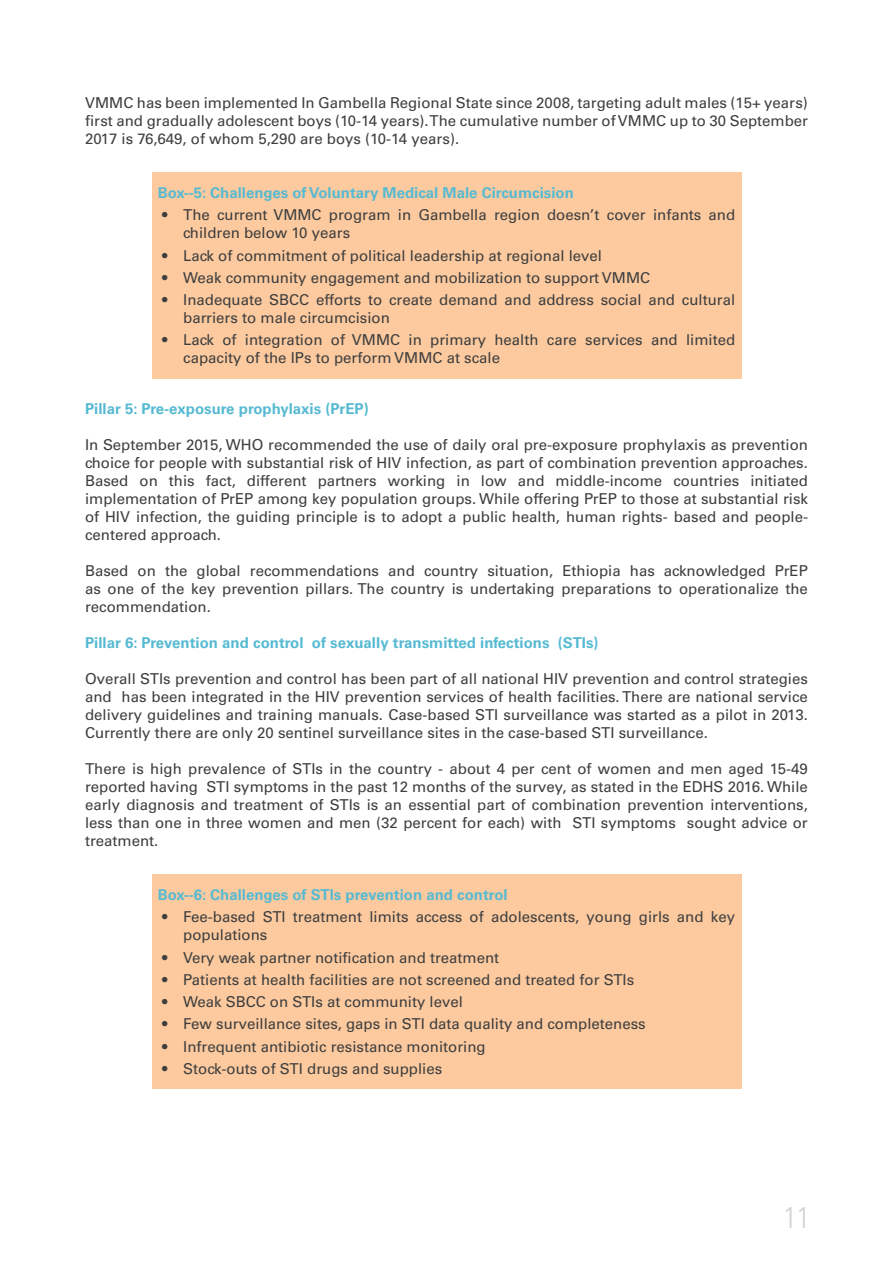
<style>
.page{position:relative;width:893px;height:1263px;background:#fff}
.page>*{position:absolute;margin:0;border:0;box-sizing:border-box;transform-origin:0 0}
.t1{font:300 condensed 30px "Univers";color:#d1d2d4}
.Body{font:15px/18px "Univers";color:#3e3e3f;text-align:justify}
.Title_3{font:700 15px "Univers";color:#57bad2}
</style>
<div class="page">
<div style="left:152px;top:172px;width:589px;height:206px;background:#fcca9e"></div>
<div style="left:152px;top:874px;width:589px;height:215px;background:#fcca9e"></div>
<p class="Body" style="left:85px;top:94px;width:724px">VMMC has been implemented In Gambella Regional State since 2008, targeting adult males (15+ years) first and gradually adolescent boys (10-14 years). The cumulative number of VMMC up to 30 September 2017 is 76,649, of whom 5,290 are boys (10-14 years).</p>
<p class="Title_3" style="left:158px;top:184px;width:418px">Box--5: Challenges of Voluntary Medical Male Circumcision</p>
<p class="Body" style="left:183px;top:206px;width:554px;text-indent:-21px">• The current VMMC program in Gambella region doesn’t cover infants and children below 10 years</p>
<p class="Body" style="left:162px;top:246px;width:441px">• Lack of commitment of political leadership at regional level</p>
<p class="Body" style="left:162px;top:269px;width:490px">• Weak community engagement and mobilization to support VMMC</p>
<p class="Body" style="left:183px;top:291px;width:554px;text-indent:-21px">• Inadequate SBCC efforts to create demand and address social and cultural barriers to male circumcision</p>
<p class="Body" style="left:183px;top:331px;width:554px;text-indent:-21px">• Lack of integration of VMMC in primary health care services and limited capacity of the IPs to perform VMMC at scale</p>
<p class="Title_3" style="left:85px;top:400px;width:285px">Pillar 5: Pre-exposure prophylaxis (PrEP)</p>
<p class="Body" style="left:85px;top:436px;width:724px">In September 2015, WHO recommended the use of daily oral pre-exposure prophylaxis as prevention choice for people with substantial risk of HIV infection, as part of combination prevention approaches.<br>Based on this fact, different partners working in low and middle-income countries initiated implementation of PrEP among key population groups. While offering PrEP to those at substantial risk of HIV infection, the guiding principle is to adopt a public health, human rights- based and people&shy;centered approach.</p>
<p class="Body" style="left:85px;top:562px;width:724px">Based on the global recommendations and country situation, Ethiopia has acknowledged PrEP as one of the key prevention pillars. The country is undertaking preparations to operationalize the recommendation.</p>
<p class="Title_3" style="left:85px;top:634px;width:515px">Pillar 6: Prevention and control of sexually transmitted infections (STIs)</p>
<p class="Body" style="left:85px;top:670px;width:724px">Overall STIs prevention and control has been part of all national HIV prevention and control strategies and has been integrated in the HIV prevention services of health facilities. There are national service delivery guidelines and training manuals. Case-based STI surveillance was started as a pilot in 2013.<br>Currently there are only 20 sentinel surveillance sites in the case-based STI surveillance.</p>
<p class="Body" style="left:85px;top:760px;width:724px">There is high prevalence of STIs in the country - about 4 per cent of women and men aged 15-49 reported having STI symptoms in the past 12 months of the survey, as stated in the EDHS 2016. While early diagnosis and treatment of STIs is an essential part of combination prevention interventions, less than one in three women and men (32 percent for each) with STI symptoms sought advice or treatment.</p>
<p class="Title_3" style="left:158px;top:886px;width:352px">Box--6: Challenges of STIs prevention and control</p>
<p class="Body" style="left:183px;top:908px;width:554px;text-indent:-21px">• Fee-based STI treatment limits access of adolescents, young girls and key populations</p>
<p class="Body" style="left:162px;top:948px;width:339px">• Very weak partner notification and treatment</p>
<p class="Body" style="left:162px;top:971px;width:474px">• Patients at health facilities are not screened and treated for STIs</p>
<p class="Body" style="left:162px;top:993px;width:302px">• Weak SBCC on STIs at community level</p>
<p class="Body" style="left:162px;top:1015px;width:485px">• Few surveillance sites, gaps in STI data quality and completeness</p>
<p class="Body" style="left:162px;top:1037px;width:325px">• Infrequent antibiotic resistance monitoring</p>
<p class="Body" style="left:162px;top:1060px;width:281px">• Stock-outs of STI drugs and supplies</p>
<h1 class="t1" style="left:783px;top:1200px;width:28px">11</h1>
</div>
